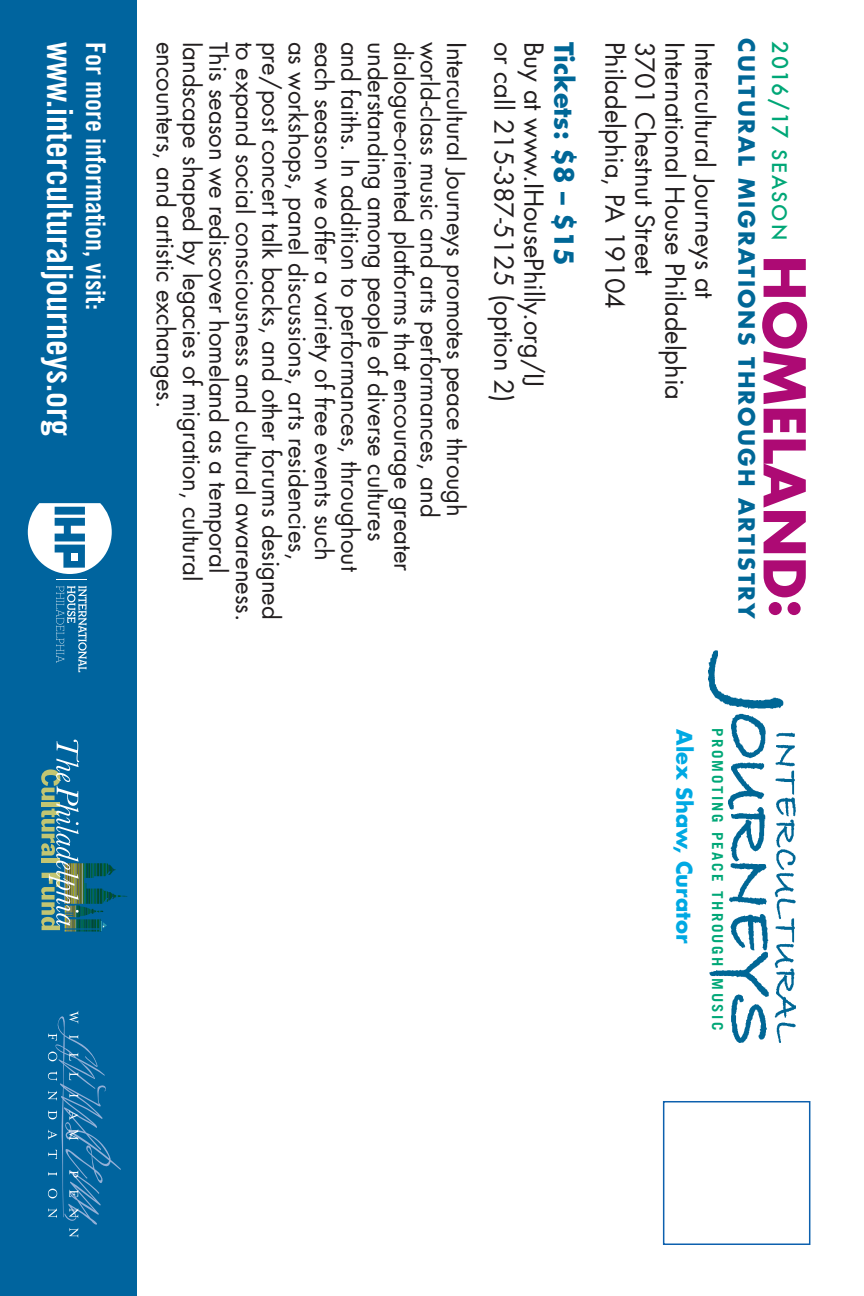
<style>
.page{position:relative;width:864px;height:1296px;background:#fff}
.page>*{position:absolute;margin:0;border:0;box-sizing:border-box;transform-origin:0 0}
.t1{font:700 56.1px "Futura";color:#ad0a74}
.t2{font:36px "Trade Gothic Bold Cond Twenty";color:#fff}
.t3{font:27px "Trade Gothic Bold Cond Twenty";color:#fff}
.t4{font:25.5px/30px "Futura";color:#231f20}
.t5{font:700 25.5px "Futura";color:#006797}
.t6{font:24px/26.4px "Futura";color:#231f20}
.t7{font:700 21.9px "Futura";letter-spacing:.1em;color:#006797}
.t8{font:500 21.3px "Futura";letter-spacing:.02em;color:#00a777}
.t9{font:700 21px "Futura";color:#00a9e3}
.t10{font:700 15px "Trade Gothic";letter-spacing:.165em;color:#00a777}
.s1{font-size:25.5px}
.s2{font-size:19.5px}
</style>
<div class="page">
<div style="left:0;top:0;width:137px;height:1296px;background:#00649e"></div>
<div style="left:663px;top:1101px;width:147px;height:144px;border:2px solid #0d60ae"></div>
<img style="left:708px;top:651px;width:88px;height:391px">
<svg style="left:103px;top:922px;width:4px;height:6px"></svg>
<img style="left:65px;top:905px;width:38px;height:26px">
<img style="left:79px;top:863px;width:49px;height:41px">
<svg style="left:41px;top:740px;width:38px;height:190px"></svg>
<hr style="left:56px;top:580px;width:31px;height:1px;background:#fff">
<svg style="left:56px;top:586px;width:30px;height:86px"></svg>
<svg style="left:28px;top:503px;width:84px;height:71px"></svg>
<div style="left:71px;top:553px;width:7px;height:8px;background:#fff"></div>
<svg style="left:48px;top:1011px;width:73px;height:227px"></svg>
<h2 class="t2" style="left:73px;top:42px;width:396px;rotate:90deg">www.interculturaljourneys.org</h2>
<p class="t3" style="left:106px;top:42px;width:270px;rotate:90deg">For more information, visit:</p>
<p class="t6" style="left:467px;top:42px;width:581px;rotate:90deg">n<span class="s1">I</span> tercultural Journeys promotes peace through world-class music and arts performances, and dialogue-oriented platforms that encourage greater understanding among people of diverse cultures<br>and faiths. In addition to performances, throughout each season we offer a variety of free events such<br>as workshops, panel discussions, arts residencies, pre/post concert talk backs, and other forums designed to expand social consciousness and cultural awareness.<br>This season we rediscover homeland as a temporal landscape shaped by legacies of migration, cultural encounters, and artistic exchanges.</p>
<p class="t5" style="left:576px;top:42px;width:226px;rotate:90deg">Tickets: $8 – $15</p>
<p class="t4" style="left:547px;top:42px;width:362px;rotate:90deg">Buy at www.IHousePhilly.org/IJ or call 215-387-5125 (option 2)</p>
<p class="t4" style="left:718px;top:42px;width:360px;rotate:90deg">Intercultural Journeys at<br>International House Philadelphia<br>3701 Chestnut Street<br>Philadelphia, PA 19104</p>
<p class="t7" style="left:757px;top:38px;width:582px;rotate:90deg">CULTURAL MIGRATIONS THROUGH ARTISTRY</p>
<p class="t8" style="left:792px;top:41px;width:200px;rotate:90deg">2016/17 <span class="s2">SEASON</span></p>
<h1 class="t1" style="left:810px;top:255px;width:364px;rotate:90deg">HOMELAND:</h1>
<p class="t9" style="left:694px;top:729px;width:215px;rotate:90deg">Alex Shaw, Curator</p>
<p class="t10" style="left:723px;top:728px;width:304px;rotate:90deg">PROMOTING PEACE THROUGH MUSIC</p>
</div>
